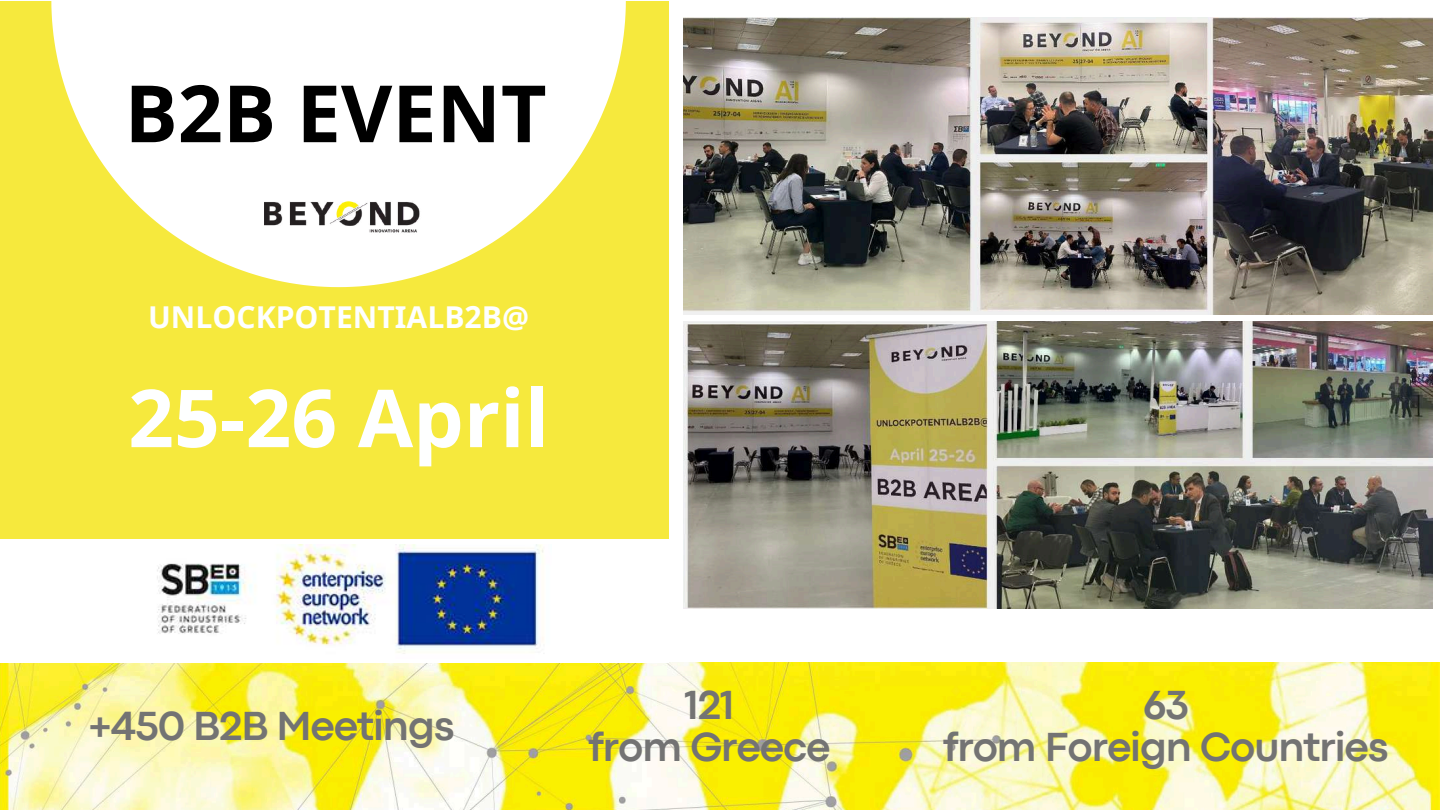
<style>
.page{position:relative;width:1440px;height:810px;background:#fff}
.page>*{position:absolute;margin:0;border:0;box-sizing:border-box;transform-origin:0 0}
.t1{font:700 80.1px "Noto Sans";color:#feffff}
.t2{font:700 79.1px "Noto Sans";color:#000}
.t3{font:700 42.4px/42px "Codec Pro";letter-spacing:-.025em;color:#737373;text-align:center}
.t4{font:700 30.1px "Noto Sans";color:#feffff}
</style>
<div class="page">
<img style="left:0;top:662px;width:1440px;height:148px">
<div style="left:0;top:1px;width:668px;height:661px;background:#f6e93d"></div>
<svg style="left:51px;top:1px;width:575px;height:286px;fill:#fff"></svg>
<img style="left:265px;top:194px;width:159px;height:42px">
<div style="left:0;top:539px;width:668px;height:123px;background:#fff"></div>
<img style="left:157px;top:544px;width:387px;height:110px">
<img style="left:684px;top:322px;width:749px;height:286px">
<img style="left:684px;top:18px;width:749px;height:296px">
<h2 class="t2" style="left:125px;top:58px;width:424px">B2B EVENT</h2>
<p class="t4" style="left:148px;top:295px;width:382px">UNLOCKPOTENTIALB2B@</p>
<h1 class="t1" style="left:128px;top:362px;width:422px">25-26 April</h1>
<p class="t3" style="left:88px;top:708px;width:368px">+450 B2B Meetings</p>
<p class="t3" style="left:589px;top:687px;width:243px">121<br>from Greece</p>
<p class="t3" style="left:943px;top:687px;width:447px">63<br>from Foreign Countries</p>
</div>
